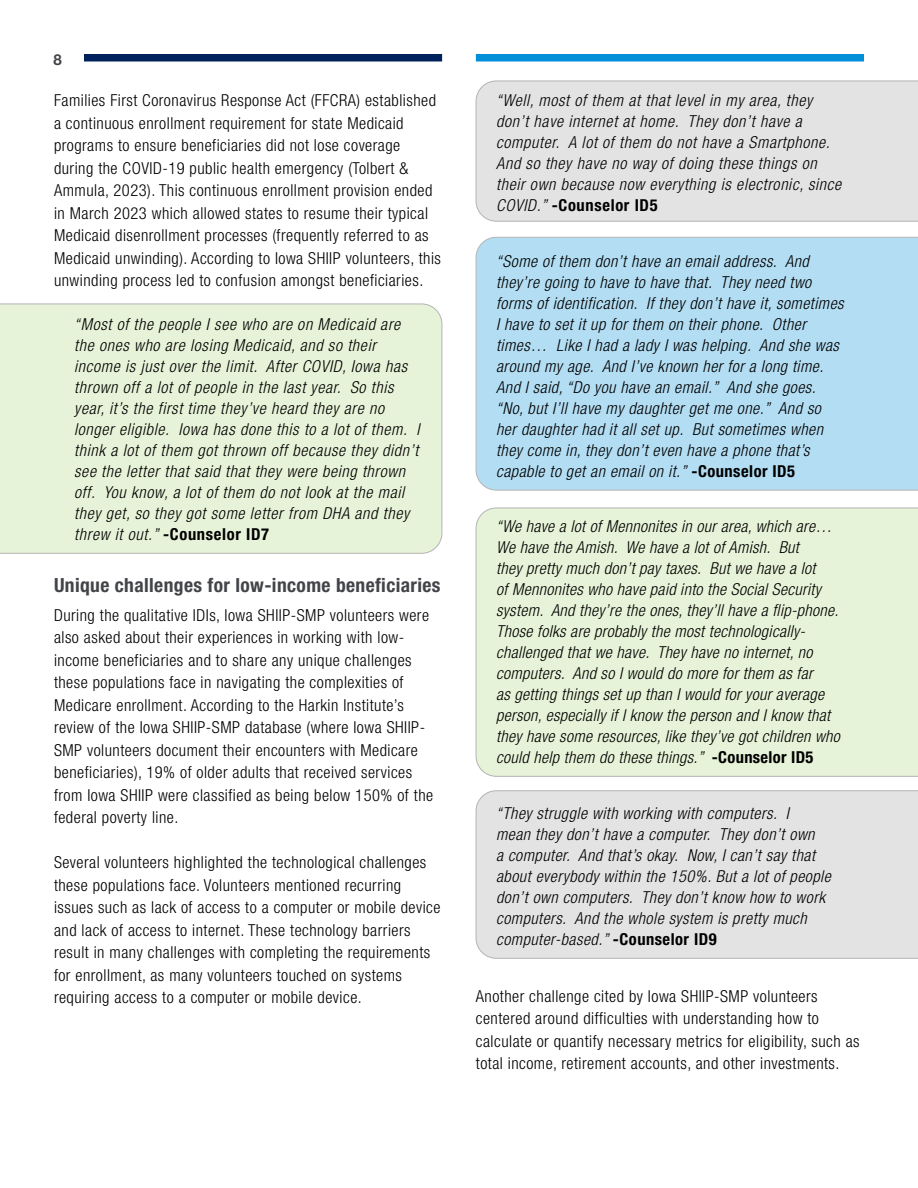
<style>
.page{position:relative;width:918px;height:1188px;background:#fff}
.page>*{position:absolute;margin:0;border:0;box-sizing:border-box;transform-origin:0 0}
.t1{font:700 condensed 19.5px "Helvetica Neue LT Std";letter-spacing:.02em;color:#424448}
.BODY_QUOTE{font:italic 300 condensed 16.5px/21px "Helvetica Neue LT Std";letter-spacing:.03em;color:#000}
.Body_Copy{font:300 condensed 16.5px/22.5px "Helvetica Neue LT Std";letter-spacing:.03em;color:#000}
.t2{font:700 15px "Helvetica Neue";color:#424448}
.s1{font-weight:700;font-style:normal}
</style>
<div class="page">
<div style="left:84px;top:54px;width:358px;height:8px;background:#00225c"></div>
<div style="left:476px;top:54px;width:388px;height:8px;background:#0090da"></div>
<div style="left:476px;top:790px;width:442px;height:169px;background:#e3e3e3"></div>
<div style="left:476px;top:508px;width:442px;height:269px;background:#e7f3d8"></div>
<div style="left:476px;top:237px;width:442px;height:254px;background:#b3ddf3"></div>
<div style="left:476px;top:81px;width:442px;height:141px;background:#e3e3e3"></div>
<div style="left:0;top:304px;width:442px;height:250px;background:#e7f3d8"></div>
<p class="t2" style="left:53px;top:48px;width:10px">8</p>
<p class="Body_Copy" style="left:54px;top:89px;width:389px">Families First Coronavirus Response Act (FFCRA) established a continuous enrollment requirement for state Medicaid programs to ensure beneficiaries did not lose coverage during the COVID-19 public health emergency (Tolbert &amp; Ammula, 2023). This continuous enrollment provision ended in March 2023 which allowed states to resume their typical Medicaid disenrollment processes (frequently referred to as Medicaid unwinding). According to Iowa SHIIP volunteers, this unwinding process led to confusion amongst beneficiaries.</p>
<p class="BODY_QUOTE" style="left:74px;top:314px;width:347px">“Most of the people I see who are on Medicaid are the ones who are losing Medicaid, and so their income is just over the limit. After COVID, Iowa has thrown off a lot of people in the last year. So this year, it’s the first time they’ve heard they are no longer eligible. Iowa has done this to a lot of them. I think a lot of them got thrown off because they didn’t see the letter that said that they were being thrown off. You know, a lot of them do not look at the mail they get, so they got some letter from DHA and they threw it out.” <span class="s1">-Counselor ID7</span></p>
<h4 class="t1" style="left:54px;top:573px;width:388px">Unique challenges for low-income beneficiaries</h4>
<p class="Body_Copy" style="left:54px;top:604px;width:381px">During the qualitative IDIs, Iowa SHIIP-SMP volunteers were also asked about their experiences in working with low&shy;income beneficiaries and to share any unique challenges these populations face in navigating the complexities of Medicare enrollment. According to the Harkin Institute’s review of the Iowa SHIIP-SMP database (where Iowa SHIIP-SMP volunteers document their encounters with Medicare beneficiaries), 19% of older adults that received services from Iowa SHIIP were classified as being below 150% of the federal poverty line.</p>
<p class="Body_Copy" style="left:54px;top:851px;width:388px">Several volunteers highlighted the technological challenges these populations face. Volunteers mentioned recurring issues such as lack of access to a computer or mobile device and lack of access to internet. These technology barriers result in many challenges with completing the requirements for enrollment, as many volunteers touched on systems requiring access to a computer or mobile device.</p>
<p class="BODY_QUOTE" style="left:496px;top:90px;width:347px">“Well, most of them at that level in my area, they don’t have internet at home. They don’t have a computer. A lot of them do not have a Smartphone.<br>And so they have no way of doing these things on their own because now everything is electronic, since COVID.” <span class="s1">-Counselor ID5</span></p>
<p class="BODY_QUOTE" style="left:496px;top:251px;width:349px">“Some of them don’t have an email address. And they’re going to have to have that. They need two forms of identification. If they don’t have it, sometimes I have to set it up for them on their phone. Other times… Like I had a lady I was helping. And she was around my age. And I’ve known her for a long time.<br>And I said, “Do you have an email.” And she goes. “No, but I’ll have my daughter get me one.” And so her daughter had it all set up. But sometimes when they come in, they don’t even have a phone that’s capable to get an email on it.” <span class="s1">-Counselor ID5</span></p>
<p class="BODY_QUOTE" style="left:496px;top:516px;width:345px">“We have a lot of Mennonites in our area, which are… We have the Amish. We have a lot of Amish. But<br>they pretty much don’t pay taxes. But we have a lot<br>of Mennonites who have paid into the Social Security system. And they’re the ones, they’ll have a flip-phone.<br>Those folks are probably the most technologically&shy;challenged that we have. They have no internet, no computers. And so I would do more for them as far<br>as getting things set up than I would for your average person, especially if I know the person and I know that they have some resources, like they’ve got children who could help them do these things.” <span class="s1">-Counselor ID5</span></p>
<p class="BODY_QUOTE" style="left:496px;top:803px;width:336px">“They struggle with working with computers. I<br>mean they don’t have a computer. They don’t own<br>a computer. And that’s okay. Now, I can’t say that about everybody within the 150%. But a lot of people don’t own computers. They don’t know how to work computers. And the whole system is pretty much computer-based.” <span class="s1">-Counselor ID9</span></p>
<p class="Body_Copy" style="left:476px;top:985px;width:385px">Another challenge cited by Iowa SHIIP-SMP volunteers centered around difficulties with understanding how to calculate or quantify necessary metrics for eligibility, such as total income, retirement accounts, and other investments.</p>
</div>
